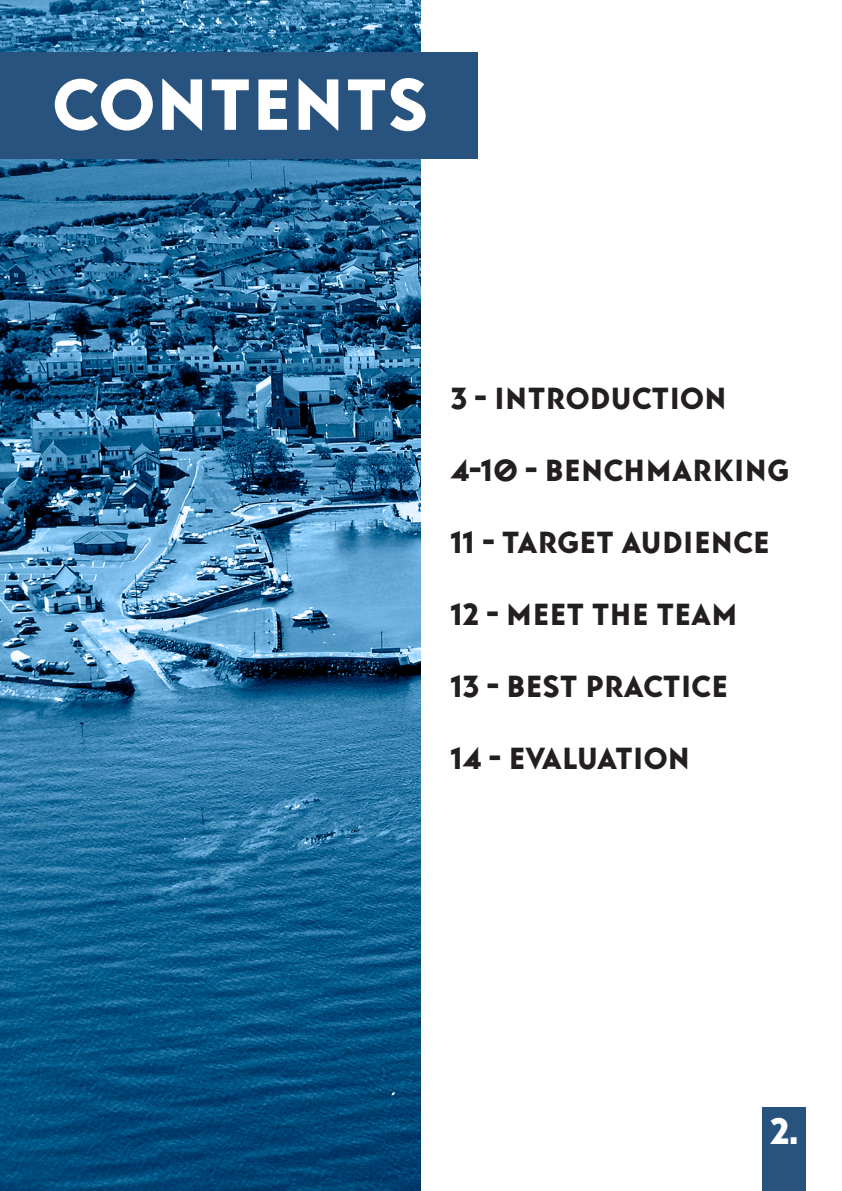
<style>
.page{position:relative;width:842px;height:1191px;background:#fff}
.page>*{position:absolute;margin:0;border:0;box-sizing:border-box;transform-origin:0 0}
.t1{font:71px "Baro";color:#fff}
.t2{font:36px "Baro";color:#fff}
.t3{font:30px "Baro";color:#231f20}
</style>
<div class="page">
<img style="left:0;top:1px;width:421px;height:1190px">
<div style="left:0;top:52px;width:478px;height:107px;background:#28537f"></div>
<div style="left:762px;top:1107px;width:44px;height:83px;background:#28537f"></div>
<p class="t1" style="left:52px;top:63px;width:377px">CONTENTS</p>
<p class="t3" style="left:451px;top:380px;width:278px">3 - INTRODUCTION</p>
<p class="t3" style="left:451px;top:452px;width:340px">4-10 - BENCHMARKING</p>
<p class="t3" style="left:451px;top:524px;width:321px">11 - TARGET AUDIENCE</p>
<p class="t3" style="left:451px;top:596px;width:289px">12 - MEET THE TEAM</p>
<p class="t3" style="left:451px;top:668px;width:279px">13 - BEST PRACTICE</p>
<p class="t3" style="left:451px;top:740px;width:241px">14 - EVALUATION</p>
<p class="t2" style="left:770px;top:1110px;width:29px">2.</p>
</div>
